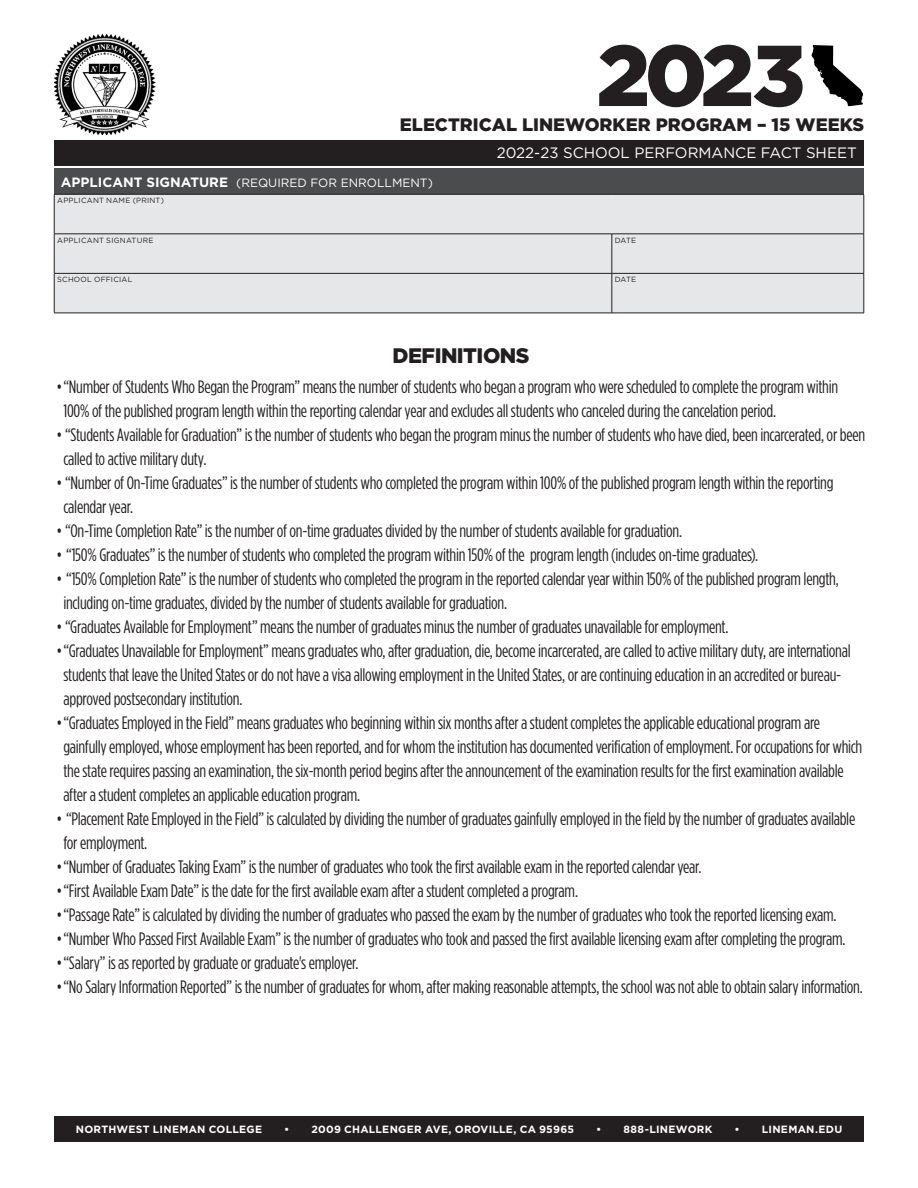
<style>
.page{position:relative;width:918px;height:1188px;background:#fff}
.page>*{position:absolute;margin:0;border:0;box-sizing:border-box;transform-origin:0 0}
.t1{font:900 86.1px "Gotham";color:#231f20}
.BODY{font:900 21px "Gotham";letter-spacing:-.025em;color:#231f20}
.t2{font:18px/24px "Gotham Condensed";letter-spacing:-.015em;color:#231f20}
.t3{font:900 18px "Gotham";color:#231f20}
.t4{font:15px "Gotham";color:#fff}
.t5{font:12px "Gotham";color:#fff}
.t6{font:700 10.5px "Gotham";letter-spacing:.025em;color:#fff}
.BODY-2{font:7.5px "Gotham";letter-spacing:.03em;color:#231f20}
.s1{font-weight:700;font-size:13.5px}
</style>
<div class="page">
<div style="left:54px;top:140px;width:810px;height:25px;background:#231f20"></div>
<div style="left:54px;top:1116px;width:810px;height:26px;background:#231f20"></div>
<img style="left:54px;top:34px;width:101px;height:101px">
<svg style="left:812px;top:45px;width:51px;height:61px"></svg>
<div style="left:54px;top:168px;width:810px;height:27px;background:#4b4c4d"></div>
<div style="left:55px;top:195px;width:809px;height:118px;background:#e6e7e9"></div>
<hr style="left:54px;top:194px;width:558px;height:1px;background:#231f20">
<hr style="left:54px;top:194px;width:1px;height:40px;background:#231f20">
<hr style="left:612px;top:194px;width:252px;height:1px;background:#231f20">
<hr style="left:864px;top:194px;width:1px;height:40px;background:#231f20">
<hr style="left:54px;top:234px;width:558px;height:1px;background:#231f20">
<hr style="left:54px;top:234px;width:1px;height:39px;background:#231f20">
<hr style="left:612px;top:234px;width:252px;height:1px;background:#231f20">
<hr style="left:612px;top:234px;width:1px;height:39px;background:#231f20">
<hr style="left:864px;top:234px;width:1px;height:39px;background:#231f20">
<hr style="left:54px;top:273px;width:558px;height:1px;background:#231f20">
<hr style="left:54px;top:274px;width:1px;height:39px;background:#231f20">
<hr style="left:612px;top:273px;width:252px;height:1px;background:#231f20">
<hr style="left:612px;top:274px;width:1px;height:39px;background:#231f20">
<hr style="left:864px;top:274px;width:1px;height:39px;background:#231f20">
<hr style="left:54px;top:313px;width:558px;height:1px;background:#231f20">
<hr style="left:612px;top:313px;width:252px;height:1px;background:#231f20">
<h1 class="t1" style="left:596px;top:16px;width:211px">2023</h1>
<p class="t3" style="left:400px;top:112px;width:466px">ELECTRICAL LINEWORKER PROGRAM – 15 WEEKS</p>
<p class="t4" style="left:497px;top:143px;width:362px">2022-23 SCHOOL PERFORMANCE FACT SHEET</p>
<p class="t5" style="left:61px;top:175px;width:374px"><span class="s1">APPLICANT SIGNATURE</span> (REQUIRED FOR ENROLLMENT)</p>
<p class="BODY-2" style="left:57px;top:196px;width:108px">APPLICANT NAME (PRINT)</p>
<p class="BODY-2" style="left:57px;top:235px;width:98px">APPLICANT SIGNATURE</p>
<p class="BODY-2" style="left:615px;top:235px;width:23px">DATE</p>
<p class="BODY-2" style="left:57px;top:275px;width:77px">SCHOOL OFFICIAL</p>
<p class="BODY-2" style="left:615px;top:275px;width:23px">DATE</p>
<p class="BODY" style="left:393px;top:341px;width:139px">DEFINITIONS</p>
<p class="t2" style="left:63px;top:375px;width:776px;text-indent:-7px">•“Number of Students Who Began the Program” means the number of students who began a program who were scheduled to complete the program within<br>100% of the published program length within the reporting calendar year and excludes all students who canceled during the cancelation period.</p>
<p class="t2" style="left:63px;top:423px;width:803px;text-indent:-7px">• “Students Available for Graduation” is the number of students who began the program minus the number of students who have died, been incarcerated, or been called to active military duty.</p>
<p class="t2" style="left:63px;top:471px;width:772px;text-indent:-7px">• “Number of On-Time Graduates” is the number of students who completed the program within 100% of the published program length within the reporting calendar year.</p>
<p class="t2" style="left:57px;top:519px;width:627px">• “On-Time Completion Rate” is the number of on-time graduates divided by the number of students available for graduation.</p>
<p class="t2" style="left:57px;top:543px;width:703px">• “150% Graduates” is the number of students who completed the program within 150% of the program length (includes on-time graduates).</p>
<p class="t2" style="left:63px;top:567px;width:777px;text-indent:-7px">• “150% Completion Rate” is the number of students who completed the program in the reported calendar year within 150% of the published program length, including on-time graduates, divided by the number of students available for graduation.</p>
<p class="t2" style="left:57px;top:615px;width:673px">• “Graduates Available for Employment” means the number of graduates minus the number of graduates unavailable for employment.</p>
<p class="t2" style="left:63px;top:639px;width:789px;text-indent:-7px">•“Graduates Unavailable for Employment” means graduates who, after graduation, die, become incarcerated, are called to active military duty, are international students that leave the United States or do not have a visa allowing employment in the United States, or are continuing education in an accredited or bureau&shy;approved postsecondary institution.</p>
<p class="t2" style="left:63px;top:711px;width:800px;text-indent:-7px">•“Graduates Employed in the Field” means graduates who beginning within six months after a student completes the applicable educational program are gainfully employed, whose employment has been reported, and for whom the institution has documented verification of employment. For occupations for which the state requires passing an examination, the six-month period begins after the announcement of the examination results for the first examination available after a student completes an applicable education program.</p>
<p class="t2" style="left:63px;top:807px;width:793px;text-indent:-7px">• “Placement Rate Employed in the Field” is calculated by dividing the number of graduates gainfully employed in the field by the number of graduates available for employment.</p>
<p class="t2" style="left:57px;top:855px;width:647px">•“Number of Graduates Taking Exam” is the number of graduates who took the first available exam in the reported calendar year.</p>
<p class="t2" style="left:57px;top:879px;width:523px">•“First Available Exam Date” is the date for the first available exam after a student completed a program.</p>
<p class="t2" style="left:57px;top:903px;width:781px">•“Passage Rate” is calculated by dividing the number of graduates who passed the exam by the number of graduates who took the reported licensing exam.</p>
<p class="t2" style="left:57px;top:927px;width:791px">•“Number Who Passed First Available Exam” is the number of graduates who took and passed the first available licensing exam after completing the program.</p>
<p class="t2" style="left:57px;top:951px;width:303px">•“Salary” is as reported by graduate or graduate's employer.</p>
<p class="t2" style="left:57px;top:975px;width:808px">•“No Salary Information Reported” is the number of graduates for whom, after making reasonable attempts, the school was not able to obtain salary information.</p>
<p class="t6" style="left:76px;top:1122px;width:188px">NORTHWEST LINEMAN COLLEGE</p>
<p class="t6" style="left:284px;top:1122px;width:292px">• 2009 CHALLENGER AVE, OROVILLE, CA 95965</p>
<p class="t6" style="left:596px;top:1122px;width:118px">• 888-LINEWORK</p>
<p class="t6" style="left:735px;top:1122px;width:109px">• LINEMAN.EDU</p>
</div>
